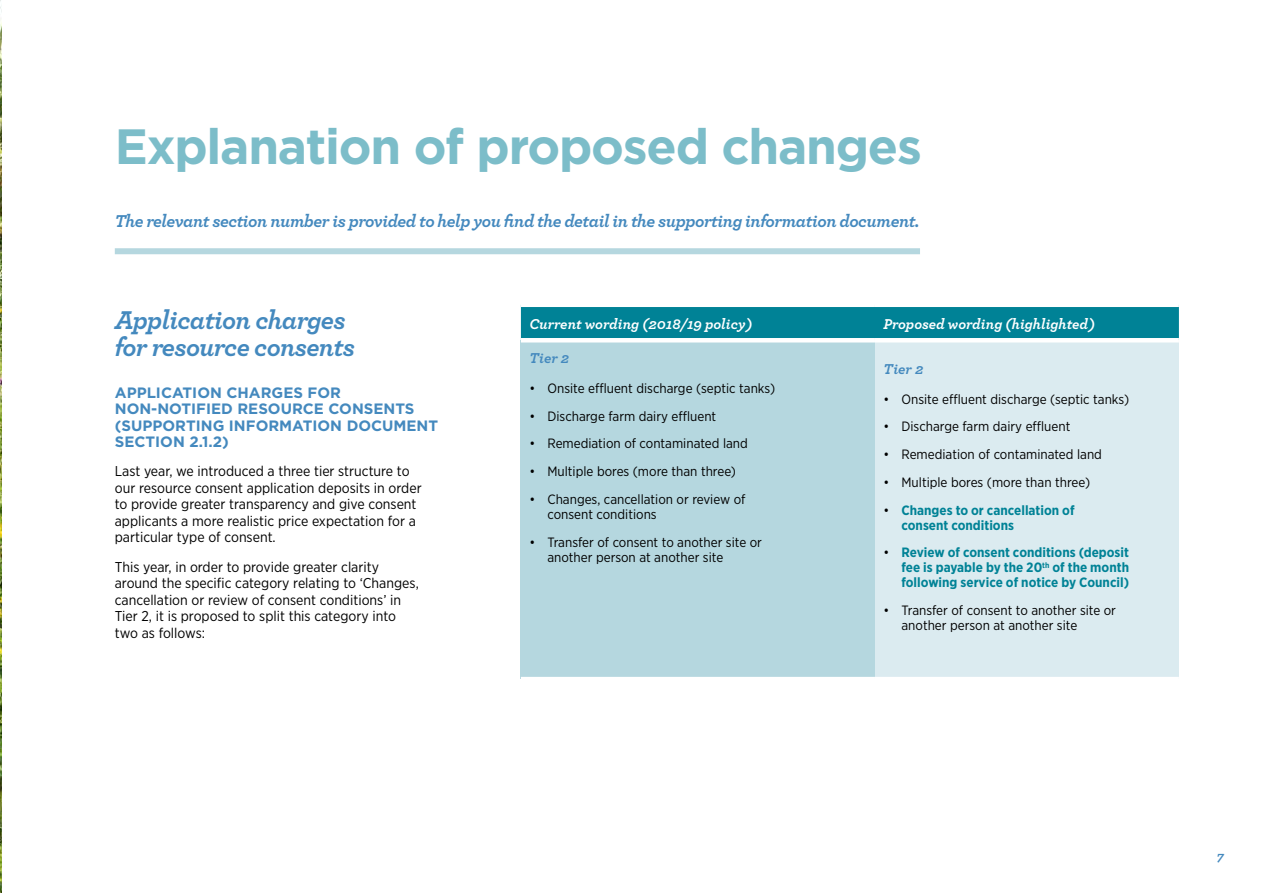
<style>
.page{position:relative;width:1263px;height:893px;background:#fff}
.page>*{position:absolute;margin:0;border:0;box-sizing:border-box;transform-origin:0 0}
.t1{font:700 49.5px "Gotham";letter-spacing:-.025em;color:#7cbdc9}
.t2{font:italic 700 27px/27px "Archer";letter-spacing:-.025em;color:#4489be}
.t3{font:italic 700 18px "Archer";letter-spacing:-.025em;color:#4489be}
.t4{font:700 15px/16.5px "Gotham";color:#4489be}
.t5{font:italic 700 15px "Archer";color:#fff}
.t6{font:italic 700 15px "Archer";color:#4489be}
.t7{font:14.25px/16.5px "Gotham Narrow";color:#000}
.t8{font:13.5px/15px "Gotham Narrow";color:#000}
.t9{font:700 13.5px/15px "Gotham Narrow";color:#008296}
.t10{font:italic 700 13.5px "Archer";color:#4489be}
.s1{font-weight:400;color:#000}
</style>
<div class="page">
<div style="left:115px;top:248px;width:805px;height:6px;background:#b5d7df"></div>
<div style="left:521px;top:307px;width:658px;height:31px;background:#008296"></div>
<div style="left:521px;top:340px;width:354px;height:339px;background:#b5d7df"></div>
<div style="left:875px;top:340px;width:304px;height:339px;background:#dbebf0"></div>
<hr style="left:521px;top:338px;width:354px;height:4px;background:#fff">
<hr style="left:875px;top:338px;width:304px;height:4px;background:#fff">
<hr style="left:521px;top:677px;width:354px;height:4px;background:#fff">
<hr style="left:875px;top:677px;width:304px;height:4px;background:#fff">
<img style="left:0;top:0;width:1px;height:893px">
<h1 class="t1" style="left:115px;top:114px;width:809px">Explanation of proposed changes</h1>
<h3 class="t3" style="left:115px;top:207px;width:806px">The relevant section number is provided to help you find the detail in the supporting information document.</h3>
<h2 class="t2" style="left:115px;top:304px;width:242px">Application charges for resource consents</h2>
<p class="t4" style="left:115px;top:384px;width:325px">APPLICATION CHARGES FOR<br>NON-NOTIFIED RESOURCE CONSENTS (SUPPORTING INFORMATION DOCUMENT<br>SECTION 2.1.2)</p>
<p class="t7" style="left:115px;top:463px;width:308px">Last year, we introduced a three tier structure to our resource consent application deposits in order to provide greater transparency and give consent applicants a more realistic price expectation for a particular type of consent.</p>
<p class="t7" style="left:115px;top:558px;width:305px">This year, in order to provide greater clarity around the specific category relating to ‘Changes, cancellation or review of consent conditions’ in Tier 2, it is proposed to split this category into two as follows:</p>
<p class="t5" style="left:529px;top:312px;width:224px">Current wording (2018/19 policy)</p>
<p class="t5" style="left:883px;top:312px;width:213px">Proposed wording (highlighted)</p>
<p class="t6" style="left:529px;top:346px;width:41px">Tier 2</p>
<p class="t8" style="left:529px;top:380px;width:247px">• Onsite effluent discharge (septic tanks)</p>
<p class="t8" style="left:529px;top:408px;width:188px">• Discharge farm dairy effluent</p>
<p class="t8" style="left:529px;top:436px;width:220px">• Remediation of contaminated land</p>
<p class="t8" style="left:529px;top:464px;width:208px">• Multiple bores (more than three)</p>
<p class="t8" style="left:547px;top:491px;width:200px;text-indent:-18px">• Changes, cancellation or review of consent conditions</p>
<p class="t8" style="left:547px;top:534px;width:216px;text-indent:-18px">• Transfer of consent to another site or another person at another site</p>
<p class="t6" style="left:883px;top:357px;width:41px">Tier 2</p>
<p class="t8" style="left:883px;top:391px;width:247px">• Onsite effluent discharge (septic tanks)</p>
<p class="t8" style="left:883px;top:419px;width:188px">• Discharge farm dairy effluent</p>
<p class="t8" style="left:883px;top:446px;width:220px">• Remediation of contaminated land</p>
<p class="t8" style="left:883px;top:474px;width:208px">• Multiple bores (more than three)</p>
<p class="t9" style="left:901px;top:502px;width:175px;text-indent:-18px"><span class="s1">•</span> Changes to or cancellation of consent conditions</p>
<p class="t9" style="left:901px;top:545px;width:229px;text-align:justify;text-indent:-18px"><span class="s1">•</span> Review of consent conditions (deposit fee is payable by the 20<sup>th</sup> of the month following service of notice by Council)</p>
<p class="t8" style="left:901px;top:603px;width:216px;text-indent:-18px">• Transfer of consent to another site or another person at another site</p>
<p class="t10" style="left:1217px;top:846px;width:9px">7</p>
</div>
